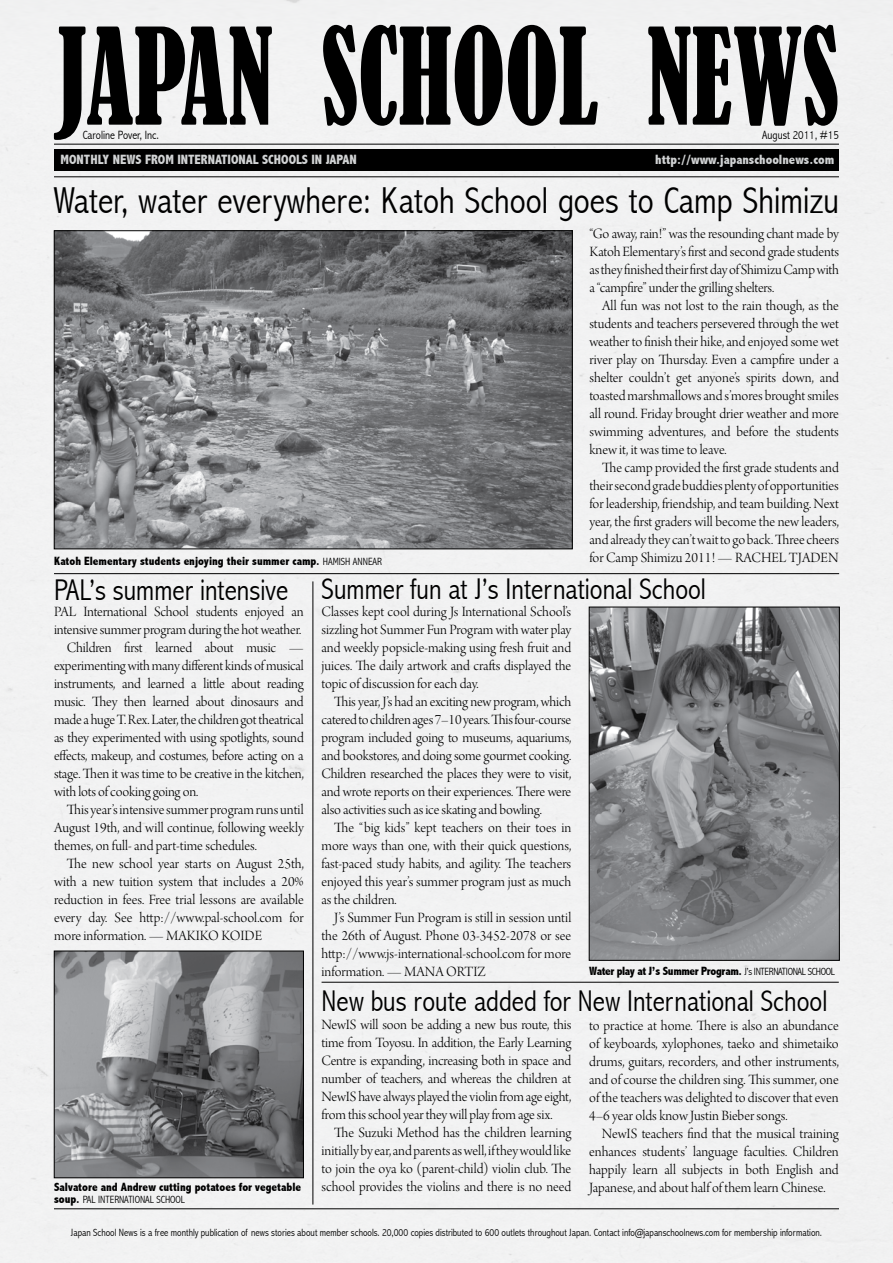
<style>
.page{position:relative;width:893px;height:1263px;background:#f1f2f2}
.page>*{position:absolute;margin:0;border:0;box-sizing:border-box;transform-origin:0 0}
.t1{font:condensed 124.5px "Bernard";color:#000;scale:.79 1}
.t2{font:300 condensed 37.5px "Abadi";color:#000}
.t3{font:300 condensed 30px "Abadi";color:#000}
.t4{font:15px/18px "Arno Pro Light Display";letter-spacing:-.005em;color:#000;text-align:justify}
.t5{font:800 condensed 13.5px "Abadi";color:#d1d3d4}
.t6{font:800 condensed 12px "Abadi";color:#000}
.t7{font:800 condensed 12px "Abadi";letter-spacing:-.03em;color:#000}
.t8{font:300 condensed 12px "Abadi";color:#000}
.t9{font:300 condensed 10.5px "Abadi";color:#000}
.s1{font-weight:300;font-size:10.5px}
.s2{font-weight:800;font-size:12px}
</style>
<div class="page">
<hr style="left:54px;top:1208px;width:785px;height:1px;background:#000">
<hr style="left:54px;top:144px;width:785px;height:1px;background:#000">
<div style="left:54px;top:150px;width:785px;height:21px;background:#000"></div>
<hr style="left:54px;top:177px;width:785px;height:1px;background:#000">
<hr style="left:54px;top:573px;width:785px;height:1px;background:#000">
<img style="left:56px;top:233px;width:514px;height:314px">
<div style="left:54px;top:231px;width:518px;height:318px;border:1px solid #000"></div>
<img style="left:591px;top:609px;width:246px;height:349px">
<div style="left:589px;top:607px;width:250px;height:353px;border:1px solid #000"></div>
<img style="left:56px;top:953px;width:246px;height:223px">
<div style="left:54px;top:951px;width:250px;height:227px;border:1px solid #000"></div>
<hr style="left:313px;top:581px;width:1px;height:623px;background:#000">
<hr style="left:322px;top:982px;width:517px;height:1px;background:#000">
<h1 class="t1" style="left:57px;top:5px;width:991px">JAPAN SCHOOL NEWS</h1>
<p class="t8" style="left:83px;top:128px;width:78px">Caroline Pover, Inc.</p>
<p class="t8" style="left:762px;top:128px;width:78px">August 2011, #15</p>
<p class="t5" style="left:61px;top:152px;width:298px">MONTHLY NEWS FROM INTERNATIONAL SCHOOLS IN JAPAN</p>
<p class="t5" style="left:655px;top:152px;width:181px">http://www.japanschoolnews.com</p>
<h2 class="t2" style="left:54px;top:179px;width:786px">Water, water everywhere: Katoh School goes to Camp Shimizu</h2>
<p class="t4" style="left:589px;top:226px;width:251px">“Go away, rain!” was the resounding chant made by Katoh Elementary’s first and second grade students as they finished their first day of Shimizu Camp with a “campfire” under the grilling shelters.</p>
<p class="t4" style="left:589px;top:298px;width:251px;text-indent:13px">All fun was not lost to the rain though, as the students and teachers persevered through the wet weather to finish their hike, and enjoyed some wet river play on Thursday. Even a campfire under a shelter couldn’t get anyone’s spirits down, and toasted marshmallows and s’mores brought smiles all round. Friday brought drier weather and more swimming adventures, and before the students knew it, it was time to leave.</p>
<p class="t4" style="left:589px;top:460px;width:251px;text-indent:13px">The camp provided the first grade students and their second grade buddies plenty of opportunities for leadership, friendship, and team building. Next year, the first graders will become the new leaders, and already they can’t wait to go back. Three cheers for Camp Shimizu 2011! — RACHEL TJADEN</p>
<p class="t6" style="left:54px;top:554px;width:329px">Katoh Elementary students enjoying their summer camp. <span class="s1">HAMISH ANNEAR</span></p>
<p class="t4" style="left:321px;top:603px;width:251px">Classes kept cool during Js International School’s sizzling hot Summer Fun Program with water play and weekly popsicle-making using fresh fruit and juices. The daily artwork and crafts displayed the topic of discussion for each day.</p>
<p class="t4" style="left:321px;top:693px;width:251px;text-indent:13px">This year, J’s had an exciting new program, which catered to children ages 7–10 years. This four-course program included going to museums, aquariums, and bookstores, and doing some gourmet cooking.<br>Children researched the places they were to visit, and wrote reports on their experiences. There were also activities such as ice skating and bowling.</p>
<p class="t4" style="left:321px;top:819px;width:251px;text-indent:13px">The “big kids” kept teachers on their toes in more ways than one, with their quick questions, fast-paced study habits, and agility. The teachers enjoyed this year’s summer program just as much as the children.</p>
<p class="t4" style="left:321px;top:909px;width:251px;text-indent:13px">J’s Summer Fun Program is still in session until the 26th of August. Phone 03-3452-2078 or see http://www.js-international-school.com for more information. — MANA ORTIZ</p>
<h3 class="t3" style="left:322px;top:571px;width:386px">Summer fun at J’s International School</h3>
<h3 class="t3" style="left:54px;top:573px;width:236px">PAL’s summer intensive</h3>
<p class="t4" style="left:54px;top:603px;width:251px">PAL International School students enjoyed an</p>
<p class="t4" style="left:54px;top:621px;width:249px">intensive summer program during the hot weather.</p>
<p class="t4" style="left:67px;top:639px;width:239px">Children first learned about music —</p>
<p class="t4" style="left:54px;top:657px;width:251px">experimenting with many different kinds of musical</p>
<p class="t4" style="left:54px;top:675px;width:251px">instruments, and learned a little about reading</p>
<p class="t4" style="left:54px;top:693px;width:251px">music. They then learned about dinosaurs and</p>
<p class="t4" style="left:54px;top:711px;width:251px">made a huge T. Rex. Later, the children got theatrical</p>
<p class="t4" style="left:54px;top:729px;width:251px">as they experimented with using spotlights, sound</p>
<p class="t4" style="left:54px;top:747px;width:251px">effects, makeup, and costumes, before acting on a</p>
<p class="t4" style="left:54px;top:765px;width:251px">stage. Then it was time to be creative in the kitchen,</p>
<p class="t4" style="left:54px;top:783px;width:146px">with lots of cooking going on.</p>
<p class="t4" style="left:67px;top:801px;width:239px">This year’s intensive summer program runs until</p>
<p class="t4" style="left:54px;top:819px;width:251px">August 19th, and will continue, following weekly</p>
<p class="t4" style="left:54px;top:837px;width:204px">themes, on full- and part-time schedules.</p>
<p class="t4" style="left:67px;top:855px;width:239px">The new school year starts on August 25th,</p>
<p class="t4" style="left:54px;top:873px;width:251px">with a new tuition system that includes a 20%</p>
<p class="t4" style="left:54px;top:891px;width:251px">reduction in fees. Free trial lessons are available</p>
<p class="t4" style="left:54px;top:909px;width:251px">every day. See http://www.pal-school.com for</p>
<p class="t4" style="left:54px;top:927px;width:210px">more information. — MAKIKO KOIDE</p>
<p class="t7" style="left:589px;top:964px;width:247px">Water play at J’s Summer Program. <span class="s1">J’s INTERNATIONAL SCHOOL</span></p>
<p class="t6" style="left:54px;top:1180px;width:249px">Salvatore and Andrew cutting potatoes for vegetable</p>
<p class="t9" style="left:54px;top:1193px;width:133px"><span class="s2">soup.</span> PAL INTERNATIONAL SCHOOL</p>
<h3 class="t3" style="left:322px;top:984px;width:507px">New bus route added for New International School</h3>
<p class="t4" style="left:589px;top:1017px;width:251px">to practice at home. There is also an abundance of keyboards, xylophones, taeko and shimetaiko drums, guitars, recorders, and other instruments, and of course the children sing. This summer, one of the teachers was delighted to discover that even 4–6 year olds know Justin Bieber songs.</p>
<p class="t4" style="left:589px;top:1125px;width:251px;text-indent:13px">NewIS teachers find that the musical training enhances students’ language faculties. Children happily learn all subjects in both English and Japanese, and about half of them learn Chinese.</p>
<p class="t4" style="left:322px;top:1016px;width:251px">NewIS will soon be adding a new bus route, this time from Toyosu. In addition, the Early Learning Centre is expanding, increasing both in space and number of teachers, and whereas the children at NewIS have always played the violin from age eight, from this school year they will play from age six.</p>
<p class="t4" style="left:322px;top:1124px;width:251px;text-indent:13px">The Suzuki Method has the children learning initially by ear, and parents as well, if they would like to join the oya ko (parent-child) violin club. The school provides the violins and there is no need</p>
<p class="t9" style="left:71px;top:1226px;width:753px">Japan School News is a free monthly publication of news stories about member schools. 20,000 copies distributed to 600 outlets throughout Japan. Contact info@japanschoolnews.com for membership information.</p>
</div>
